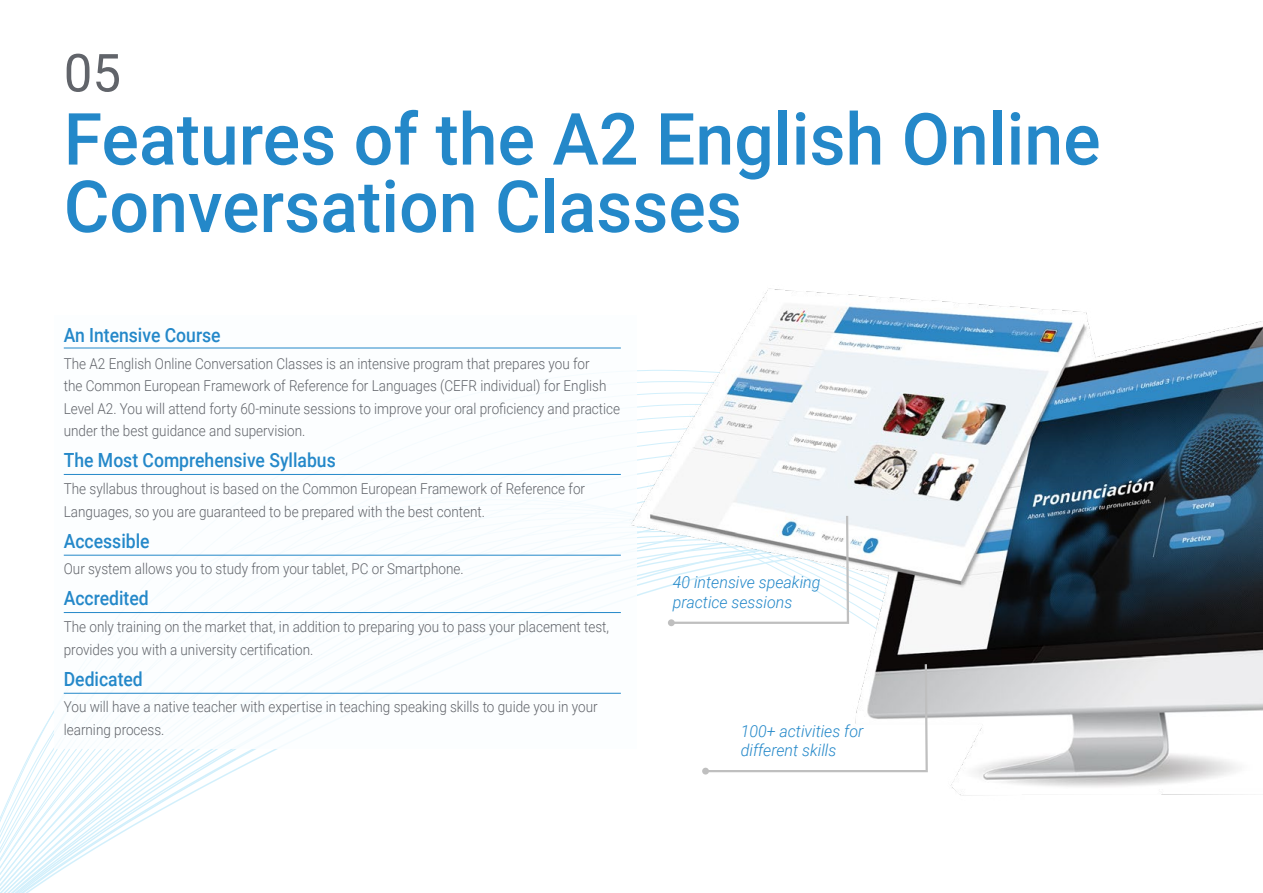
<style>
.page{position:relative;width:1263px;height:893px;background:#fff}
.page>*{position:absolute;margin:0;border:0;box-sizing:border-box;transform-origin:0 0}
.t1{font:500 72px/67.5px "Roboto";color:#2488c9}
.t2{font:52.5px "Roboto";color:#61646a}
.t3{font:500 19.5px "Roboto";color:#2488c9;scale:.9 1}
.t4{font:italic 300 16.5px/19.5px "Roboto";color:#2488c9}
.t5{font:300 15px/22.5px "Roboto";color:#61646a;scale:.9 1}
</style>
<div class="page">
<svg style="left:0;top:710px;width:277px;height:183px"></svg>
<div style="left:54px;top:315px;width:582px;height:434px;background:#fcfeff"></div>
<img style="left:594px;top:288px;width:669px;height:508px">
<hr style="left:64px;top:348px;width:557px;height:1px;background:#2488c9">
<hr style="left:64px;top:474px;width:557px;height:1px;background:#2488c9">
<hr style="left:64px;top:555px;width:557px;height:1px;background:#2488c9">
<hr style="left:64px;top:612px;width:557px;height:1px;background:#2488c9">
<hr style="left:64px;top:693px;width:557px;height:1px;background:#2488c9">
<svg style="left:703px;top:662px;width:226px;height:111px"></svg>
<div style="left:702px;top:768px;width:7px;height:6px;background:#bfbfbf;border-radius:50%"></div>
<svg style="left:668px;top:514px;width:182px;height:111px"></svg>
<div style="left:668px;top:619px;width:7px;height:7px;background:#bfbfbf;border-radius:50%"></div>
<h2 class="t2" style="left:64px;top:36px;width:59px">05</h2>
<h1 class="t1" style="left:64px;top:103px;width:1038px">Features of the A2 English Online<br>Conversation Classes</h1>
<h3 class="t3" style="left:64px;top:321px;width:176px">An Intensive Course</h3>
<p class="t5" style="left:64px;top:352px;width:620px">The A2 English Online Conversation Classes is an intensive program that prepares you for<br>the Common European Framework of Reference for Languages (CEFR individual) for English Level A2. You will attend forty 60-minute sessions to improve your oral proficiency and practice under the best guidance and supervision.</p>
<h3 class="t3" style="left:64px;top:447px;width:304px">The Most Comprehensive Syllabus</h3>
<p class="t5" style="left:64px;top:477px;width:581px">The syllabus throughout is based on the Common European Framework of Reference for<br>Languages, so you are guaranteed to be prepared with the best content.</p>
<h3 class="t3" style="left:64px;top:527px;width:97px">Accessible</h3>
<p class="t5" style="left:64px;top:557px;width:446px">Our system allows you to study from your tablet, PC or Smartphone.</p>
<h3 class="t3" style="left:64px;top:585px;width:96px">Accredited</h3>
<p class="t5" style="left:64px;top:615px;width:607px">The only training on the market that, in addition to preparing you to pass your placement test, provides you with a university certification.</p>
<h3 class="t3" style="left:64px;top:665px;width:89px">Dedicated</h3>
<p class="t5" style="left:64px;top:695px;width:595px">You will have a native teacher with expertise in teaching speaking skills to guide you in your learning process.</p>
<p class="t4" style="left:673px;top:572px;width:149px">40 intensive speaking practice sessions</p>
<p class="t4" style="left:741px;top:721px;width:124px">100+ activities for different skills</p>
</div>
